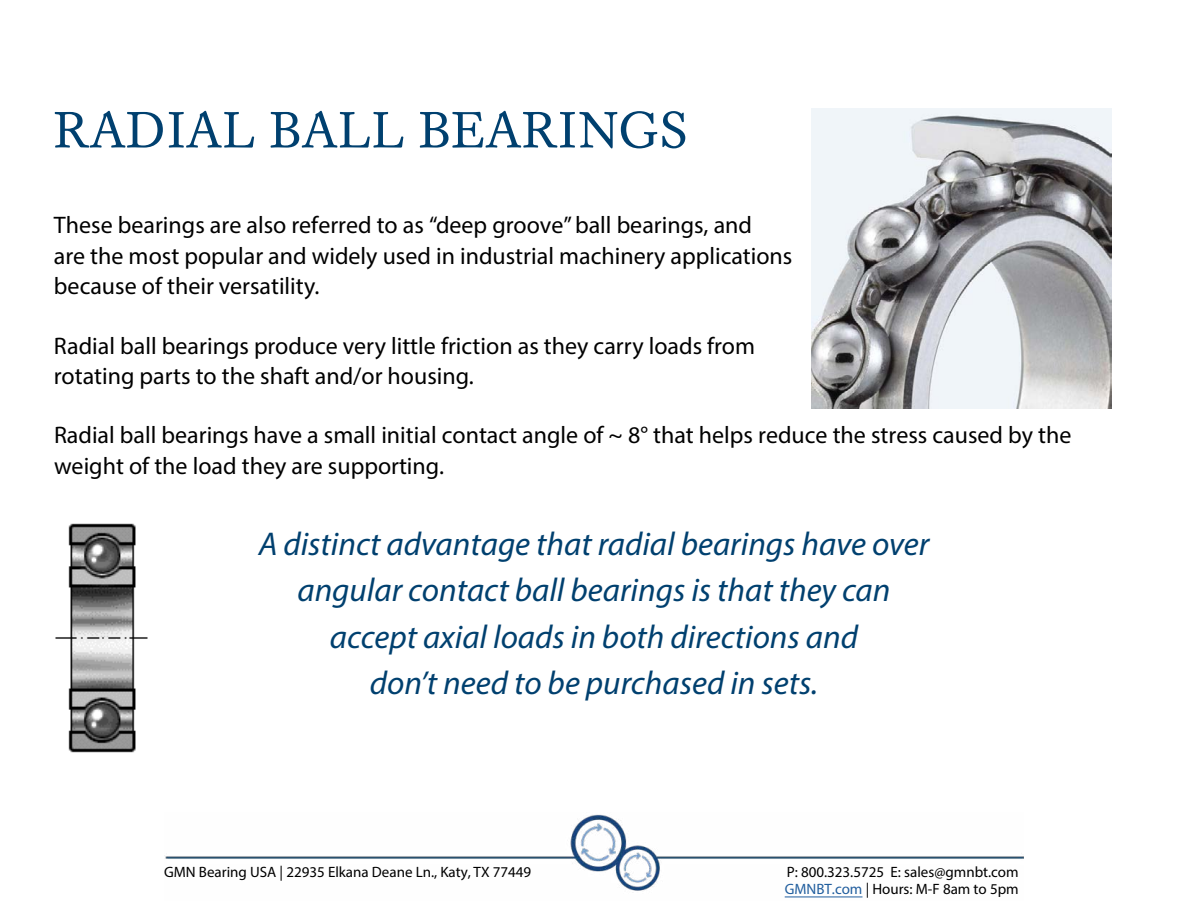
<style>
.page{position:relative;width:1188px;height:918px;background:#fff}
.page>*{position:absolute;margin:0;border:0;box-sizing:border-box;transform-origin:0 0}
.t1{font:54px "Williams Caslon Text";color:#00406f}
.t2{font:italic 33px/46.5px "Myriad Pro";color:#00406f;text-align:center}
.t3{font:24px/30.5px "Myriad Pro";color:#000}
.t4{font:15px/17.4px "Myriad Pro";color:#000}
.s1{color:#215e9e}
</style>
<div class="page">
<img style="left:164px;top:814px;width:860px;height:84px">
<hr style="left:785px;top:897px;width:78px;height:1px;background:#215e9e">
<img style="left:55px;top:523px;width:93px;height:230px">
<img style="left:811px;top:108px;width:300px;height:300px">
<h1 class="t1" style="left:53px;top:102px;width:637px">RADIAL BALL BEARINGS</h1>
<p class="t3" style="left:54px;top:209px;width:740px">These bearings are also referred to as “deep groove” ball bearings, and<br>are the most popular and widely used in industrial machinery applications because of their versatility.</p>
<p class="t3" style="left:54px;top:331px;width:703px;line-height:30px">Radial ball bearings produce very little friction as they carry loads from rotating parts to the shaft and/or housing.</p>
<p class="t3" style="left:54px;top:419px;width:1019px;line-height:31px">Radial ball bearings have a small initial contact angle of ~ 8° that helps reduce the stress caused by the weight of the load they are supporting.</p>
<h2 class="t2" style="left:259px;top:520px;width:672px">A distinct advantage that radial bearings have over angular contact ball bearings is that they can accept axial loads in both directions and<br>don’t need to be purchased in sets.</h2>
<p class="t4" style="left:164px;top:863px;width:369px">GMN Bearing USA | 22935 Elkana Deane Ln., Katy, TX 77449</p>
<p class="t4" style="left:785px;top:863px;width:236px">P: 800.323.5725 E: sales@gmnbt.com<br><span class="s1">GMNBT.com</span> | Hours: M-F 8am to 5pm</p>
</div>
